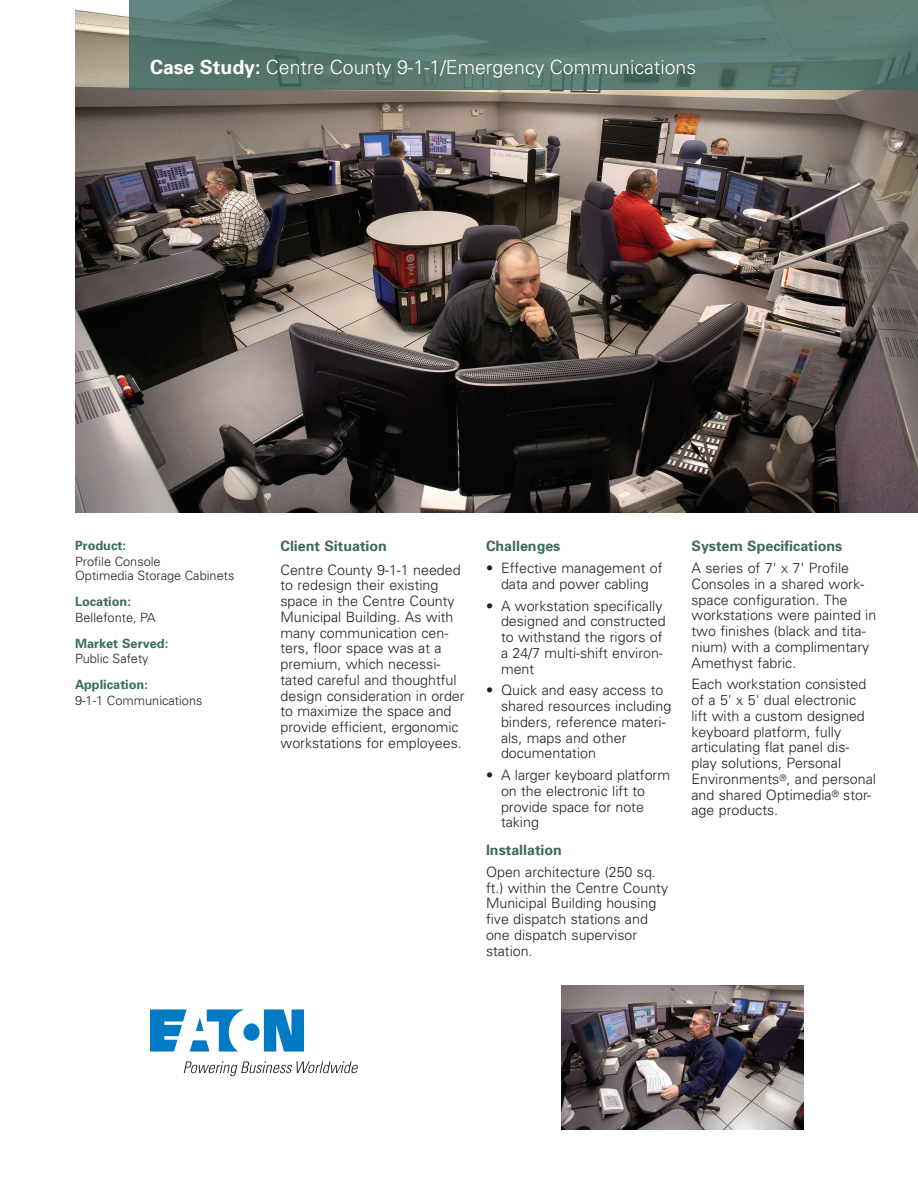
<style>
.page{position:relative;width:918px;height:1188px;background:#fff}
.page>*{position:absolute;margin:0;border:0;box-sizing:border-box;transform-origin:0 0}
.Case_Study_Header{font:300 19.5px "Univers";color:#fff}
.Body_Copy{font:300 14.25px/15.8px "Univers";color:#231f20}
.Body_Copy-2{font:700 14.25px "Univers";color:#3b6964}
.Body_Copy_Head{font:700 14.25px "Univers";color:#3b6964}
.t1{font:300 12.75px/14.2px "Univers";color:#231f20}
.Highlight_Categories{font:700 12.75px "Univers";color:#3b6964}
.s1{font-weight:700}
</style>
<div class="page">
<svg style="left:150px;top:1010px;width:154px;height:42px"></svg>
<svg style="left:184px;top:1061px;width:174px;height:15px"></svg>
<img style="left:75px;top:9px;width:843px;height:504px">
<svg style="left:129px;top:0;width:789px;height:90px;fill:#58786f"></svg>
<img style="left:561px;top:986px;width:243px;height:144px">
<p class="Case_Study_Header" style="left:150px;top:55px;width:548px"><span class="s1">Case Study:</span> Centre County 9-1-1/Emergency Communications</p>
<p class="Highlight_Categories" style="left:75px;top:538px;width:52px">Product:</p>
<p class="t1" style="left:75px;top:554px;width:161px">Profile Console<br>Optimedia Storage Cabinets</p>
<p class="Highlight_Categories" style="left:75px;top:594px;width:57px">Location:</p>
<p class="t1" style="left:75px;top:610px;width:82px">Bellefonte, PA</p>
<p class="Highlight_Categories" style="left:75px;top:635px;width:95px">Market Served:</p>
<p class="t1" style="left:75px;top:652px;width:75px">Public Safety</p>
<p class="Highlight_Categories" style="left:75px;top:677px;width:74px">Application:</p>
<p class="t1" style="left:75px;top:693px;width:129px">9-1-1 Communications</p>
<p class="Body_Copy_Head" style="left:280px;top:538px;width:108px">Client Situation</p>
<p class="Body_Copy" style="left:280px;top:562px;width:186px">Centre County 9-1-1 needed to redesign their existing space in the Centre County<br>Municipal Building. As with many communication cen&shy;ters, floor space was at a premium, which necessi&shy;tated careful and thoughtful design consideration in order to maximize the space and provide efficient, ergonomic workstations for employees.</p>
<p class="Body_Copy-2" style="left:486px;top:538px;width:76px">Challenges</p>
<p class="Body_Copy" style="left:486px;top:560px;width:178px;text-align:center">• Effective management of data and power cabling</p>
<p class="Body_Copy" style="left:501px;top:598px;width:166px;text-indent:-15px">• A workstation specifically designed and constructed to withstand the rigors of a 24/7 multi-shift environ&shy;ment</p>
<p class="Body_Copy" style="left:501px;top:682px;width:172px;text-indent:-15px">• Quick and easy access to shared resources including binders, reference materi&shy;als, maps and other documentation</p>
<p class="Body_Copy" style="left:501px;top:767px;width:171px;text-indent:-15px">• A larger keyboard platform on the electronic lift to provide space for note taking</p>
<p class="Body_Copy-2" style="left:486px;top:841px;width:78px">Installation</p>
<p class="Body_Copy" style="left:486px;top:864px;width:184px">Open architecture (250 sq. ft.) within the Centre County<br>Municipal Building housing five dispatch stations and one dispatch supervisor station.</p>
<p class="Body_Copy-2" style="left:692px;top:538px;width:152px">System Specifications</p>
<p class="Body_Copy" style="left:692px;top:560px;width:186px">A series of 7' x 7' Profile<br>Consoles in a shared work&shy;space configuration. The workstations were painted in two finishes (black and tita&shy;nium) with a complimentary<br>Amethyst fabric.</p>
<p class="Body_Copy" style="left:692px;top:676px;width:186px">Each workstation consisted of a 5' x 5' dual electronic<br>lift with a custom designed keyboard platform, fully articulating flat panel dis&shy;play solutions, Personal<br>Environments<sup>®</sup>, and personal and shared Optimedia<sup>®</sup> stor&shy;age products.</p>
</div>
